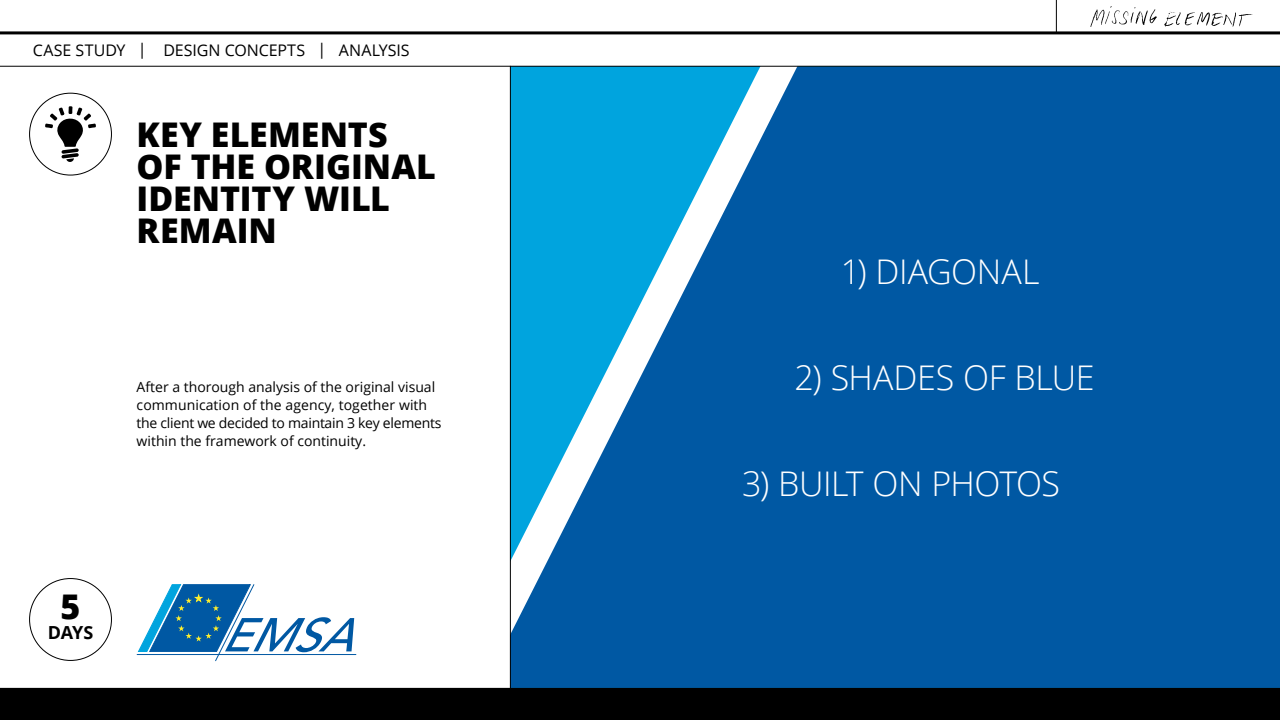
<style>
.page{position:relative;width:1280px;height:720px;background:#fff}
.page>*{position:absolute;margin:0;border:0;box-sizing:border-box;transform-origin:0 0}
.headline{font:800 34px/32px "Open Sans";letter-spacing:-.005em;color:#000}
.headline-2{font:300 34px "Open Sans";letter-spacing:-.015em;color:#fff}
.headline-3{font:700 18px "Open Sans";color:#000}
.header1{font:16px "Open Sans";letter-spacing:-.005em;color:#000}
.text{font:14px/18px "Open Sans";color:#000}
</style>
<div class="page">
<div style="left:511px;top:67px;width:769px;height:621px;background:#0058a3"></div>
<svg style="left:446px;top:34px;width:389px;height:648px"></svg>
<img style="left:1090px;top:6px;width:163px;height:21px">
<hr style="left:0;top:31px;width:1280px;height:3px;background:#000">
<hr style="left:510px;top:66px;width:1px;height:622px;background:#000">
<hr style="left:1056px;top:0;width:1px;height:33px;background:#000">
<div style="left:29px;top:93px;width:83px;height:83px;border:1px solid #000;border-radius:50%"></div>
<div style="left:0;top:688px;width:1280px;height:32px;background:#000"></div>
<svg style="left:45px;top:106px;width:51px;height:56px"></svg>
<div style="left:29px;top:578px;width:83px;height:83px;border:1px solid #000;border-radius:50%"></div>
<svg style="left:138px;top:584px;width:216px;height:77px"></svg>
<hr style="left:137px;top:654px;width:219px;height:1px;background:#0058a3">
<hr style="left:0;top:66px;width:1280px;height:1px;background:#000">
<p class="header1" style="left:33px;top:39px;width:378px">CASE STUDY | DESIGN CONCEPTS | ANALYSIS</p>
<p class="headline" style="left:137px;top:117px;width:301px">KEY ELEMENTS<br>OF THE ORIGINAL<br>IDENTITY WILL<br>REMAIN</p>
<p class="text" style="left:137px;top:378px;width:306px">After a thorough analysis of the original visual communication of the agency, together with the client we decided to maintain 3 key elements within the framework of continuity.</p>
<p class="headline" style="left:61px;top:589px;width:21px">5</p>
<p class="headline-3" style="left:48px;top:619px;width:47px">DAYS</p>
<p class="headline-2" style="left:841px;top:248px;width:200px">1) DIAGONAL</p>
<p class="headline-2" style="left:795px;top:354px;width:301px">2) SHADES OF BLUE</p>
<p class="headline-2" style="left:742px;top:460px;width:320px">3) BUILT ON PHOTOS</p>
</div>
